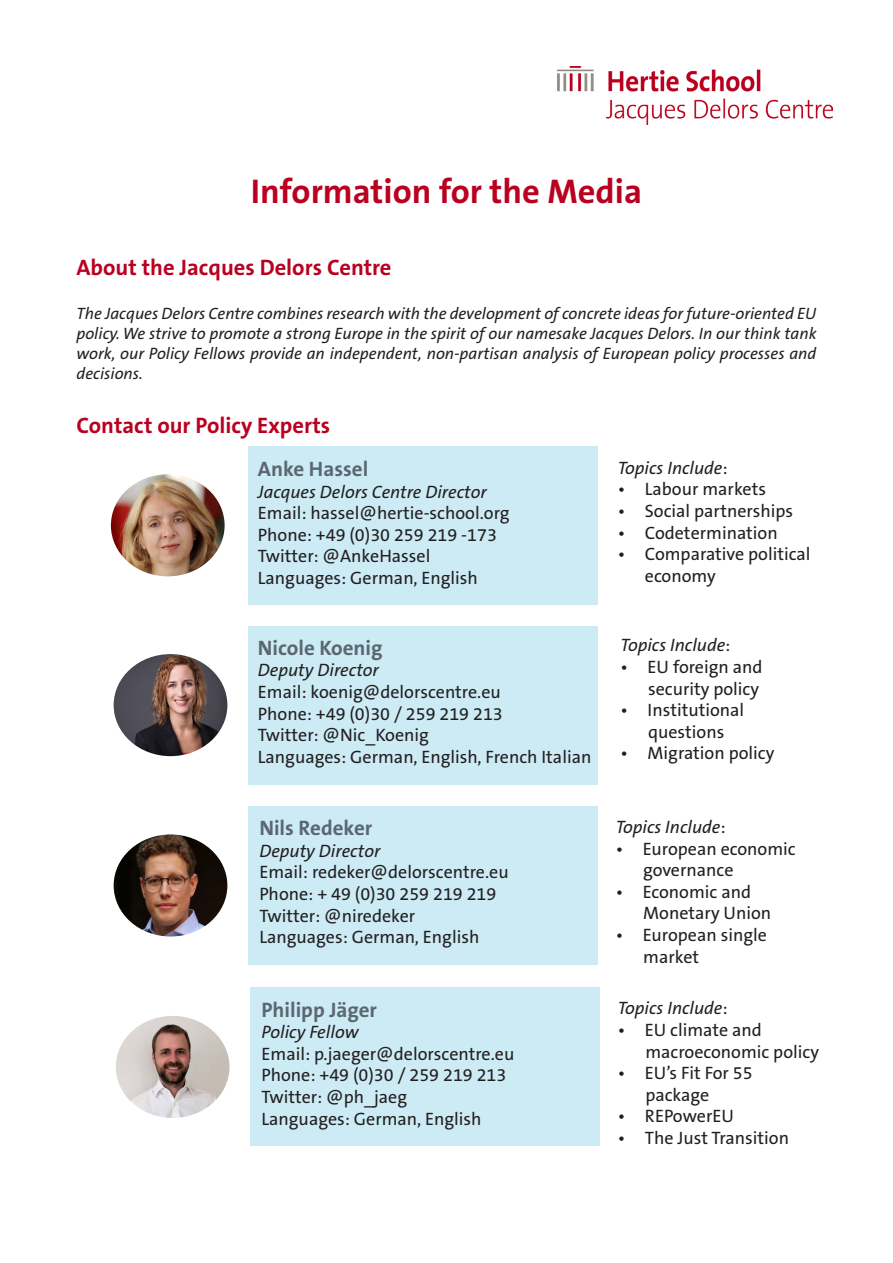
<style>
.page{position:relative;width:893px;height:1263px;background:#fff}
.page>*{position:absolute;margin:0;border:0;box-sizing:border-box;transform-origin:0 0}
.t1{font:700 34.5px "The Sans B W7";color:#ba0020}
.t2{font:700 22.5px "The Sans B W7";color:#ba0020}
.t3{font:700 21px "The Sans B W7";color:#5b6770}
.t4{font:18px/21.6px "The Sans B W5 Plain";color:#231f20}
.t5{font:italic 18px "The Sans B W5 Plain";color:#231f20}
.t6{font:italic 16.5px/19.8px "The Sans B W5 Plain";color:#231f20;text-align:justify}
.s1{font-style:normal}
</style>
<div class="page">
<div style="left:248px;top:806px;width:350px;height:159px;background:#ccebf5"></div>
<div style="left:248px;top:626px;width:350px;height:158px;background:#ccebf5"></div>
<div style="left:248px;top:446px;width:350px;height:159px;background:#ccebf5"></div>
<img style="left:557px;top:66px;width:275px;height:58px">
<img style="left:114px;top:654px;width:113px;height:102px">
<img style="left:114px;top:834px;width:113px;height:102px">
<img style="left:111px;top:474px;width:114px;height:102px">
<div style="left:250px;top:987px;width:350px;height:159px;background:#ccebf5"></div>
<img style="left:116px;top:1016px;width:114px;height:102px">
<p class="t1" style="left:251px;top:169px;width:393px">Information for the Media</p>
<p class="t2" style="left:77px;top:253px;width:316px">About the Jacques Delors Centre</p>
<p class="t6" style="left:77px;top:304px;width:741px">The Jacques Delors Centre combines research with the development of concrete ideas for future-oriented EU policy. We strive to promote a strong Europe in the spirit of our namesake Jacques Delors. In our think tank work, our Policy Fellows provide an independent, non-partisan analysis of European policy processes and decisions.</p>
<p class="t2" style="left:77px;top:411px;width:255px">Contact our Policy Experts</p>
<p class="t3" style="left:258px;top:455px;width:112px">Anke Hassel</p>
<p class="t5" style="left:258px;top:481px;width:230px">Jacques Delors Centre Director</p>
<p class="t4" style="left:258px;top:502px;width:253px">Email: hassel@hertie-school.org</p>
<p class="t4" style="left:258px;top:524px;width:241px">Phone: +49 (0)30 259 219 -173</p>
<p class="t4" style="left:258px;top:546px;width:174px">Twitter: @AnkeHassel</p>
<p class="t4" style="left:258px;top:567px;width:221px">Languages: German, English</p>
<p class="t3" style="left:258px;top:634px;width:126px">Nicole Koenig</p>
<p class="t5" style="left:258px;top:659px;width:122px">Deputy Director</p>
<p class="t4" style="left:258px;top:681px;width:244px">Email: koenig@delorscentre.eu</p>
<p class="t4" style="left:258px;top:703px;width:246px">Phone: +49 (0)30 / 259 219 213</p>
<p class="t4" style="left:258px;top:724px;width:172px">Twitter: @Nic_Koenig</p>
<p class="t4" style="left:258px;top:746px;width:335px">Languages: German, English, French Italian</p>
<p class="t3" style="left:259px;top:814px;width:114px">Nils Redeker</p>
<p class="t5" style="left:259px;top:840px;width:122px">Deputy Director</p>
<p class="t4" style="left:259px;top:861px;width:251px">Email: redeker@delorscentre.eu</p>
<p class="t4" style="left:259px;top:883px;width:239px">Phone: + 49 (0)30 259 219 219</p>
<p class="t4" style="left:259px;top:905px;width:157px">Twitter: @niredeker</p>
<p class="t4" style="left:259px;top:926px;width:221px">Languages: German, English</p>
<p class="t3" style="left:261px;top:996px;width:117px">Philipp Jäger</p>
<p class="t5" style="left:261px;top:1021px;width:99px">Policy Fellow</p>
<p class="t4" style="left:261px;top:1043px;width:254px">Email: p.jaeger@delorscentre.eu</p>
<p class="t4" style="left:261px;top:1064px;width:246px">Phone: +49 (0)30 / 259 219 213</p>
<p class="t4" style="left:261px;top:1086px;width:147px">Twitter: @ph_jaeg</p>
<p class="t4" style="left:261px;top:1108px;width:221px">Languages: German, English</p>
<p class="t5" style="left:618px;top:457px;width:111px">Topics Include<span class="s1">:</span></p>
<p class="t4" style="left:618px;top:479px;width:150px">• Labour markets</p>
<p class="t4" style="left:618px;top:500px;width:177px">• Social partnerships</p>
<p class="t4" style="left:618px;top:522px;width:161px">• Codetermination</p>
<p class="t4" style="left:645px;top:543px;width:167px;text-indent:-27px">• Comparative political economy</p>
<p class="t5" style="left:621px;top:634px;width:111px">Topics Include<span class="s1">:</span></p>
<p class="t4" style="left:621px;top:656px;width:143px">• EU foreign and</p>
<p class="t4" style="left:648px;top:678px;width:112px">security policy</p>
<p class="t4" style="left:621px;top:699px;width:125px">• Institutional</p>
<p class="t4" style="left:648px;top:721px;width:78px">questions</p>
<p class="t4" style="left:621px;top:743px;width:155px">• Migration policy</p>
<p class="t5" style="left:616px;top:816px;width:111px">Topics Include<span class="s1">:</span></p>
<p class="t4" style="left:616px;top:838px;width:182px">• European economic</p>
<p class="t4" style="left:643px;top:859px;width:92px">governance</p>
<p class="t4" style="left:616px;top:881px;width:137px">• Economic and</p>
<p class="t4" style="left:643px;top:902px;width:130px">Monetary Union</p>
<p class="t4" style="left:616px;top:924px;width:153px">• European single</p>
<p class="t4" style="left:643px;top:946px;width:57px">market</p>
<p class="t5" style="left:618px;top:997px;width:111px">Topics Include<span class="s1">:</span></p>
<p class="t4" style="left:618px;top:1019px;width:146px">• EU climate and</p>
<p class="t4" style="left:645px;top:1041px;width:175px">macroeconomic policy</p>
<p class="t4" style="left:618px;top:1062px;width:136px">• EU’s Fit For 55</p>
<p class="t4" style="left:645px;top:1084px;width:65px">package</p>
<p class="t4" style="left:618px;top:1105px;width:118px">• REPowerEU</p>
<p class="t4" style="left:618px;top:1127px;width:173px">• The Just Transition</p>
</div>
